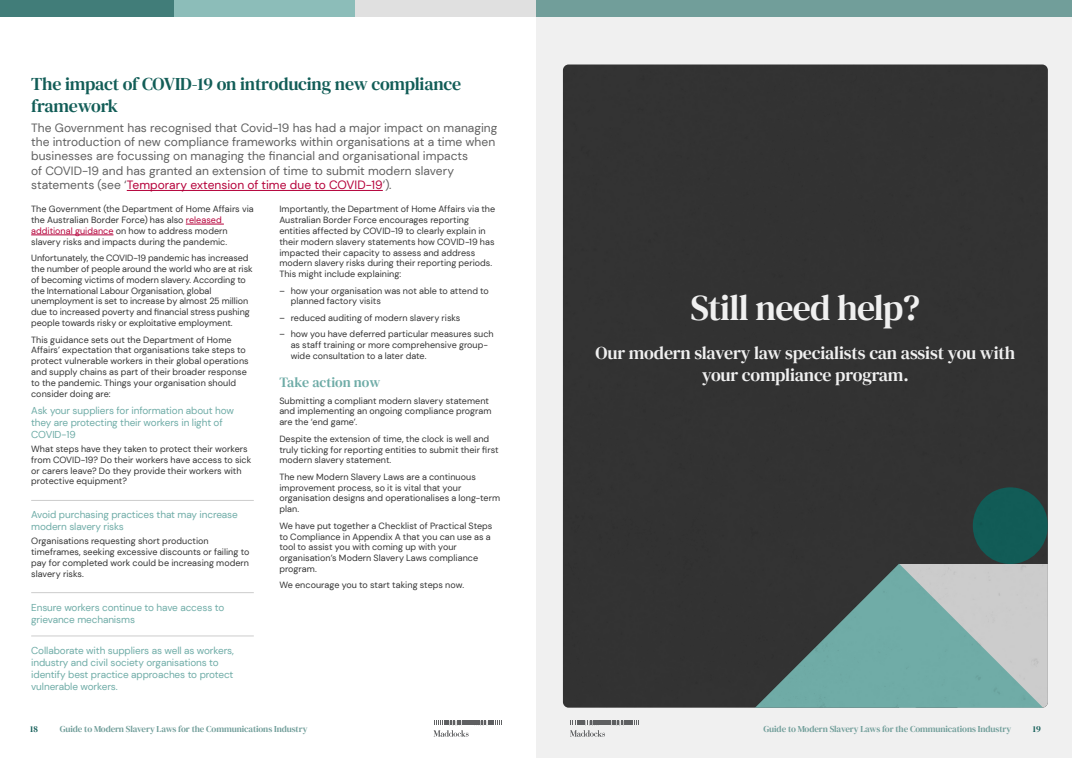
<style>
.page{position:relative;width:1072px;height:758px;background:#fff}
.page>*{position:absolute;margin:0;border:0;box-sizing:border-box;transform-origin:0 0}
.HEADING_-_CHAPTER_TE{font:36px "DM Serif Text";letter-spacing:-.02em;color:#f0f0f0}
.INTRO_-_CHAPTER_-_WH{font:18px/22px "DM Serif Text";letter-spacing:-.01em;color:#f0f0f0;text-align:center}
.INTRO_-_CHAPTER_-_GR{font:18px/22px "DM Serif Text";letter-spacing:-.01em;color:#125d57}
.HEADING_-_02_TEAL{font:14px "DM Serif Text";color:#6faca7}
.INTRO_-_SMALL_-_DARK{font:12px/14.4px "DM Sans";color:#606060}
.HEADING_-_SECTION_02{font:10px/12px "DM Sans";letter-spacing:-.01em;color:#6faca7}
.BODY_-_CHARCOAL{font:9px/10.8px "DM Sans";letter-spacing:.005em;color:#333}
.t1{font:9px "DM Serif Text";letter-spacing:-.01em;color:#719e9a}
.t2{font:9px "DM Serif Text";color:#125d57}
.s1{color:#b5003a}
.s2{font-family:"Akzidenz Grotesk BQ"}
</style>
<div class="page">
<div style="left:536px;top:17px;width:536px;height:741px;background:#f0f0f0"></div>
<div style="left:0;top:0;width:174px;height:17px;background:#417d79"></div>
<div style="left:536px;top:0;width:536px;height:17px;background:#719e9a"></div>
<div style="left:174px;top:0;width:181px;height:17px;background:#8cbdb9"></div>
<div style="left:355px;top:0;width:181px;height:17px;background:#e0e0e0"></div>
<img style="left:563px;top:64px;width:484px;height:643px">
<svg style="left:570px;top:720px;width:69px;height:16px"></svg>
<svg style="left:433px;top:720px;width:69px;height:16px"></svg>
<hr style="left:186px;top:224px;width:38px;height:1px;background:#b5003a">
<hr style="left:31px;top:235px;width:82px;height:1px;background:#b5003a">
<hr style="left:31px;top:500px;width:223px;height:1px;background:#ccc">
<hr style="left:31px;top:592px;width:223px;height:1px;background:#ccc">
<hr style="left:31px;top:635px;width:223px;height:1px;background:#ccc">
<hr style="left:127px;top:190px;width:256px;height:1px;background:#b5003a">
<p class="INTRO_-_CHAPTER_-_GR" style="left:31px;top:73px;width:431px">The impact of COVID-19 on introducing new compliance framework</p>
<p class="INTRO_-_SMALL_-_DARK" style="left:31px;top:120px;width:468px">The Government has recognised that Covid-19 has had a major impact on managing the introduction of new compliance frameworks within organisations at a time when businesses are focussing on managing the financial and organisational impacts<br>of COVID-19 and has granted an extension of time to submit modern slavery statements (see ‘<span class="s1">Temporary extension of time due to COVID-19</span>’).</p>
<p class="BODY_-_CHARCOAL" style="left:279px;top:204px;width:217px">Importantly, the Department of Home Affairs via the Australian Border Force encourages reporting entities affected by COVID-19 to clearly explain in their modern slavery statements how COVID-19 has impacted their capacity to assess and address modern slavery risks during their reporting periods.<br>This might include explaining:</p>
<p class="BODY_-_CHARCOAL" style="left:291px;top:285px;width:200px;text-indent:-11px"><span class="s2">–</span> how your organisation was not able to attend to planned factory visits</p>
<p class="BODY_-_CHARCOAL" style="left:279px;top:312px;width:183px"><span class="s2">–</span> reduced auditing of modern slavery risks</p>
<p class="BODY_-_CHARCOAL" style="left:291px;top:329px;width:205px;text-indent:-11px"><span class="s2">–</span> how you have deferred particular measures such as staff training or more comprehensive group&shy;wide consultation to a later date.</p>
<p class="HEADING_-_02_TEAL" style="left:279px;top:374px;width:103px">Take action now</p>
<p class="BODY_-_CHARCOAL" style="left:279px;top:395px;width:214px">Submitting a compliant modern slavery statement and implementing an ongoing compliance program are the ‘end game’.</p>
<p class="BODY_-_CHARCOAL" style="left:279px;top:433px;width:221px">Despite the extension of time, the clock is well and truly ticking for reporting entities to submit their first modern slavery statement.</p>
<p class="BODY_-_CHARCOAL" style="left:279px;top:471px;width:222px">The new Modern Slavery Laws are a continuous improvement process, so it is vital that your organisation designs and operationalises a long-term plan.</p>
<p class="BODY_-_CHARCOAL" style="left:279px;top:520px;width:215px">We have put together a Checklist of Practical Steps to Compliance in Appendix A that you can use as a tool to assist you with coming up with your organisation’s Modern Slavery Laws compliance program.</p>
<p class="BODY_-_CHARCOAL" style="left:279px;top:580px;width:186px">We encourage you to start taking steps now.</p>
<p class="BODY_-_CHARCOAL" style="left:31px;top:204px;width:224px">The Government (the Department of Home Affairs via the Australian Border Force) has also <span class="s1">released additional guidance</span> on how to address modern slavery risks and impacts during the pandemic.</p>
<p class="BODY_-_CHARCOAL" style="left:31px;top:253px;width:223px">Unfortunately, the COVID-19 pandemic has increased the number of people around the world who are at risk of becoming victims of modern slavery. According to the International Labour Organisation, global unemployment is set to increase by almost 25 million due to increased poverty and financial stress pushing people towards risky or exploitative employment.</p>
<p class="BODY_-_CHARCOAL" style="left:31px;top:334px;width:219px">This guidance sets out the Department of Home Affairs’ expectation that organisations take steps to protect vulnerable workers in their global operations and supply chains as part of their broader response to the pandemic. Things your organisation should consider doing are:</p>
<p class="HEADING_-_SECTION_02" style="left:31px;top:405px;width:204px">Ask your suppliers for information about how they are protecting their workers in light of<br>COVID-19</p>
<p class="BODY_-_CHARCOAL" style="left:31px;top:443px;width:222px">What steps have they taken to protect their workers from COVID-19? Do their workers have access to sick or carers leave? Do they provide their workers with protective equipment?</p>
<p class="HEADING_-_SECTION_02" style="left:31px;top:509px;width:208px">Avoid purchasing practices that may increase modern slavery risks</p>
<p class="BODY_-_CHARCOAL" style="left:31px;top:535px;width:220px">Organisations requesting short production timeframes, seeking excessive discounts or failing to pay for completed work could be increasing modern slavery risks.</p>
<p class="HEADING_-_SECTION_02" style="left:31px;top:601px;width:195px">Ensure workers continue to have access to grievance mechanisms</p>
<p class="HEADING_-_SECTION_02" style="left:31px;top:644px;width:204px">Collaborate with suppliers as well as workers, industry and civil society organisations to identify best practice approaches to protect vulnerable workers.</p>
<p class="HEADING_-_CHAPTER_TE" style="left:690px;top:287px;width:231px">Still need help?</p>
<p class="INTRO_-_CHAPTER_-_WH" style="left:595px;top:342px;width:421px">Our modern slavery law specialists can assist you with your compliance program.</p>
<p class="t2" style="left:30px;top:723px;width:9px">18</p>
<p class="t1" style="left:60px;top:723px;width:249px">Guide to Modern Slavery Laws for the Communications Industry</p>
<p class="t1" style="left:763px;top:723px;width:249px">Guide to Modern Slavery Laws for the Communications Industry</p>
<p class="t2" style="left:1032px;top:723px;width:9px">19</p>
</div>
